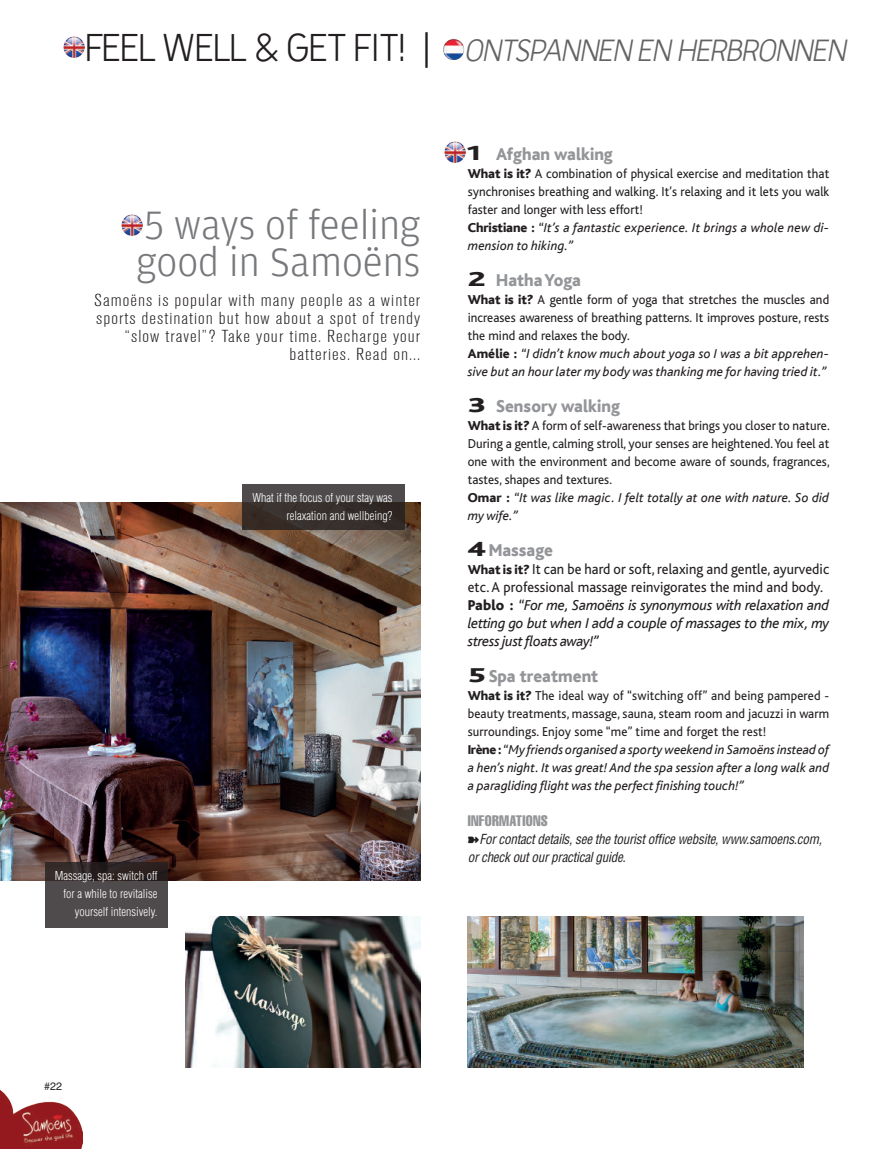
<style>
.page{position:relative;width:893px;height:1149px;background:#fff}
.page>*{position:absolute;margin:0;border:0;box-sizing:border-box;transform-origin:0 0}
.t1{font:300 42px/36px "Amplitude";color:#76787b}
.t2{font:italic 36px "FNA Cv 2";color:#636366;scale:.93 1}
.t3{font:800 18px "Bliss";color:#939598;scale:.95 1}
.t4{font:300 condensed 17.25px/18px "Akzidenz Grotesk BQ";letter-spacing:.05em;color:#231f20;text-align:right;scale:1.22 1}
.t5{font:italic 15px/18px "Bliss";letter-spacing:-.015em;color:#231f20}
.t6{font:15px "Helvetica LT Std Comp";letter-spacing:.02em;color:#939598}
.t7{font:13.5px/18px "Bliss";letter-spacing:.005em;color:#231f20;scale:.95 1}
.t8{font:italic 13.5px/18px "Bliss";color:#231f20}
.t9{font:italic condensed 13.5px/18px "Helvetica LT Std";letter-spacing:-.02em;color:#231f20}
.t10{font:300 condensed 12px/18px "Helvetica LT Std";color:#fff;text-align:right}
.t11{font:10.8px "Helvetica LT Std";color:#231f20}
.s1{font-style:normal;font-size:45.6px;color:#231f20}
.s2{font-size:21px;color:#231f20}
.s3{font-weight:800}
.s4{font-style:italic}
.s5{font-weight:800;font-style:normal;font-size:13.5px}
.s6{font-style:normal}
.s7{font-weight:800;font-style:normal}
.s8{font-family:"Zapf DL";font-style:normal;font-stretch:normal;font-size:12px}
</style>
<div class="page">
<img style="left:0;top:1090px;width:83px;height:58px">
<img style="left:0;top:502px;width:420px;height:378px">
<img style="left:185px;top:916px;width:235px;height:150px">
<img style="left:468px;top:916px;width:335px;height:150px">
<img style="left:443px;top:39px;width:21px;height:21px">
<img style="left:64px;top:36px;width:21px;height:21px">
<img style="left:121px;top:215px;width:21px;height:21px">
<img style="left:444px;top:142px;width:22px;height:21px">
<svg style="left:242px;top:484px;width:162px;height:45px;background:#3f3937"></svg>
<svg style="left:45px;top:861px;width:123px;height:66px;background:#453f40"></svg>
<h2 class="t2" style="left:85px;top:33px;width:826px"><span class="s1">F E E L W E L L &amp; G E T F I T ! |</span> ONTSPANNEN EN HERBRONNEN</h2>
<h1 class="t1" style="left:136px;top:208px;width:286px">5 ways of feeling good in Samoëns</h1>
<p class="t4" style="left:94px;top:292px;width:269px">Samoëns is popular with many people as a winter sports destination but how about a spot of trendy “slow travel”? Take your time. Recharge your batteries. Read on...</p>
<p class="t10" style="left:253px;top:488px;width:141px">What if the focus of your stay was relaxation and wellbeing?</p>
<p class="t10" style="left:55px;top:866px;width:104px">Massage, spa: switch off for a while to revitalise yourself intensively.</p>
<h3 class="t3" style="left:465px;top:144px;width:158px"><span class="s2">1</span> Afghan walking</h3>
<p class="t7" style="left:468px;top:165px;width:382px"><span class="s3">What is it?</span> A combination of physical exercise and meditation that synchronises breathing and walking. It’s relaxing and it lets you walk faster and longer with less effort!<br><span class="s3">Christiane :</span> <span class="s4">“It’s a fantastic experience. It brings a whole new di&shy;mension to hiking.”</span></p>
<h3 class="t3" style="left:468px;top:270px;width:121px"><span class="s2">2</span> Hatha Yoga</h3>
<p class="t7" style="left:468px;top:291px;width:382px"><span class="s3">What is it?</span> A gentle form of yoga that stretches the muscles and increases awareness of breathing patterns. It improves posture, rests the mind and relaxes the body.<br><span class="s3">Amélie :</span> <span class="s4">“I didn’t know much about yoga so I was a bit apprehen&shy;sive but an hour later my body was thanking me for having tried it.”</span></p>
<h3 class="t3" style="left:468px;top:396px;width:162px"><span class="s2">3</span> Sensory walking</h3>
<p class="t7" style="left:468px;top:417px;width:382px"><span class="s3">What is it?</span> A form of self-awareness that brings you closer to nature.<br>During a gentle, calming stroll, your senses are heightened. You feel at one with the environment and become aware of sounds, fragrances, tastes, shapes and textures.<br><span class="s3">Omar :</span> <span class="s4">“It was like magic. I felt totally at one with nature. So did my wife.”</span></p>
<h3 class="t3" style="left:468px;top:540px;width:91px"><span class="s2">4</span> Massage</h3>
<p class="t5" style="left:468px;top:560px;width:363px"><span class="s5">What is it?</span> <span class="s6">It can be hard or soft, relaxing and gentle, ayurvedic etc. A professional massage reinvigorates the mind and body.<br></span><span class="s7">Pablo :</span> “For me, Samoëns is synonymous with relaxation and letting go but when I add a couple of massages to the mix, my stress just floats away!”</p>
<h3 class="t3" style="left:468px;top:666px;width:139px"><span class="s2">5</span>Spa treatment</h3>
<p class="t8" style="left:468px;top:687px;width:363px"><span class="s7">What is it?</span> <span class="s6">The ideal way of “switching off” and being pampered - beauty treatments, massage, sauna, steam room and jacuzzi in warm surroundings. Enjoy some “me” time and forget the rest!<br></span><span class="s7">Irène :</span> “My friends organised a sporty weekend in Samoëns instead of a hen’s night. It was great! And the spa session after a long walk and a paragliding flight was the perfect finishing touch!”</p>
<p class="t6" style="left:468px;top:811px;width:82px">INFORMATIONS</p>
<p class="t9" style="left:468px;top:830px;width:356px"><span class="s8">ý</span>For contact details, see the tourist office website, www.samoens.com, or check out our practical guide.</p>
<p class="t11" style="left:44px;top:1079px;width:20px">#22</p>
</div>
